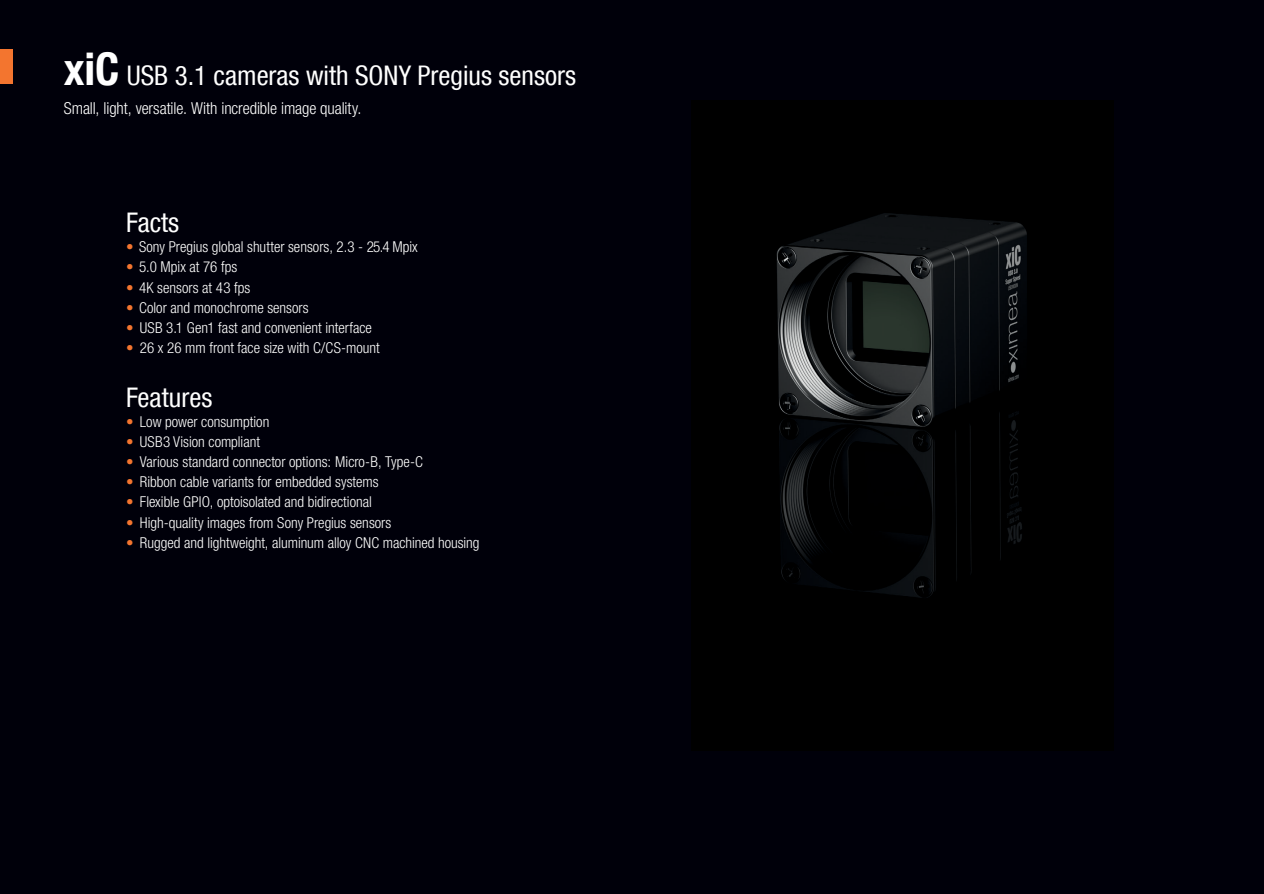
<style>
.page{position:relative;width:1264px;height:894px;background:#fff}
.page>*{position:absolute;margin:0;border:0;box-sizing:border-box;transform-origin:0 0}
.t1{font:condensed 27px "Helvetica Neue LT Com";color:#fff}
.t2{font:300 condensed 16.5px "Helvetica Neue LT Com";letter-spacing:-.005em;color:#fff}
.t3{font:300 condensed 15px "Helvetica Neue LT Com";color:#fff}
.s1{font-weight:700;font-size:45px}
.s2{color:#f3752f}
</style>
<div class="page">
<div style="left:0;top:0;width:1263px;height:893px;background:#00000a"></div>
<div style="left:0;top:49px;width:12px;height:34px;background:#f3752f"></div>
<img style="left:776px;top:213px;width:251px;height:385px">
<h1 class="t1" style="left:64px;top:66px;width:513px"><span class="s1">xiC</span> USB 3.1 cameras with SONY Pregius sensors</h1>
<p class="t2" style="left:64px;top:102px;width:299px">Small, light, versatile. With incredible image quality.</p>
<h1 class="t1" style="left:126px;top:213px;width:54px">Facts</h1>
<p class="t3" style="left:126px;top:241px;width:293px"><span class="s2">•</span> Sony Pregius global shutter sensors, 2.3 - 25.4 Mpix</p>
<p class="t3" style="left:126px;top:261px;width:112px"><span class="s2">•</span> 5.0 Mpix at 76 fps</p>
<p class="t3" style="left:126px;top:282px;width:126px"><span class="s2">•</span> 4K sensors at 43 fps</p>
<p class="t3" style="left:126px;top:302px;width:184px"><span class="s2">•</span> Color and monochrome sensors</p>
<p class="t3" style="left:126px;top:322px;width:247px"><span class="s2">•</span> USB 3.1 Gen1 fast and convenient interface</p>
<p class="t3" style="left:126px;top:342px;width:255px"><span class="s2">•</span> 26 x 26 mm front face size with C/CS-mount</p>
<h1 class="t1" style="left:126px;top:387px;width:88px">Features</h1>
<p class="t3" style="left:126px;top:416px;width:144px"><span class="s2">•</span> Low power consumption</p>
<p class="t3" style="left:126px;top:436px;width:135px"><span class="s2">•</span> USB3 Vision compliant</p>
<p class="t3" style="left:126px;top:456px;width:298px"><span class="s2">•</span> Various standard connector options: Micro-B, Type-C</p>
<p class="t3" style="left:126px;top:476px;width:254px"><span class="s2">•</span> Ribbon cable variants for embedded systems</p>
<p class="t3" style="left:126px;top:496px;width:247px"><span class="s2">•</span> Flexible GPIO, optoisolated and bidirectional</p>
<p class="t3" style="left:126px;top:516px;width:266px"><span class="s2">•</span> High-quality images from Sony Pregius sensors</p>
<p class="t3" style="left:126px;top:537px;width:355px"><span class="s2">•</span> Rugged and lightweight, aluminum alloy CNC machined housing</p>
</div>
